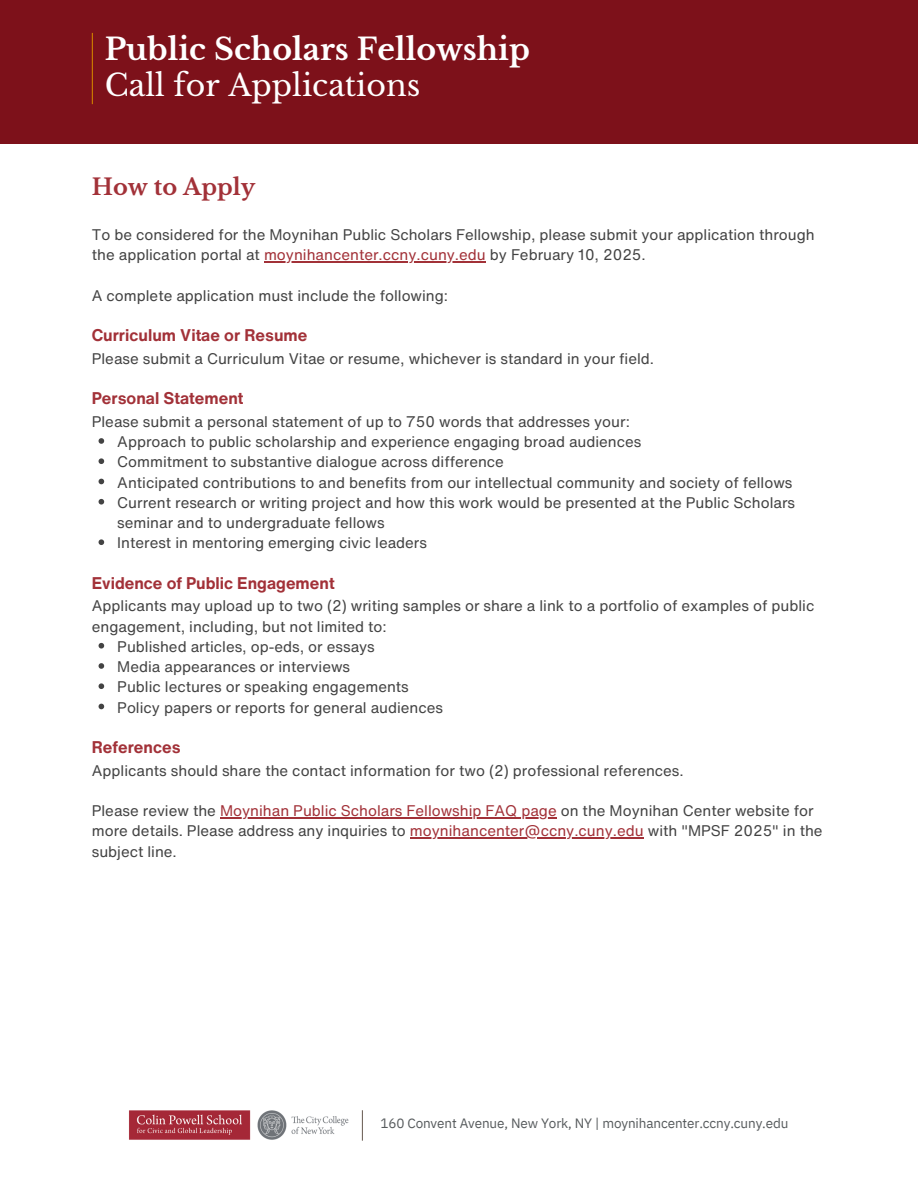
<style>
.page{position:relative;width:918px;height:1188px;background:#fff}
.page>*{position:absolute;margin:0;border:0;box-sizing:border-box;transform-origin:0 0}
.t1{font:700 30px "Libre Baskerville";color:#fff}
.t2{font:30px "Libre Baskerville";color:#fff}
.t3{font:700 22.5px "Libre Baskerville";color:#a23138}
.t4{font:700 16.5px "Helvetica Now Text";color:#a23138}
.t5{font:15px/20.2px "Helvetica Now Text";color:#434343}
.t6{font:13.5px "IBM Plex Sans";letter-spacing:-.01em;color:#565a5c}
.s1{color:#a23138}
</style>
<div class="page">
<hr style="left:264px;top:262px;width:222px;height:1px;background:#a23138">
<svg style="left:99px;top:438px;width:5px;height:6px"></svg>
<svg style="left:99px;top:458px;width:5px;height:6px"></svg>
<svg style="left:99px;top:479px;width:5px;height:5px"></svg>
<svg style="left:99px;top:499px;width:5px;height:6px"></svg>
<svg style="left:99px;top:539px;width:5px;height:6px"></svg>
<svg style="left:99px;top:643px;width:5px;height:6px"></svg>
<svg style="left:99px;top:663px;width:5px;height:6px"></svg>
<svg style="left:99px;top:683px;width:5px;height:6px"></svg>
<svg style="left:99px;top:704px;width:5px;height:5px"></svg>
<hr style="left:220px;top:817px;width:337px;height:1px;background:#a23138">
<hr style="left:410px;top:838px;width:234px;height:1px;background:#a23138">
<img style="left:129px;top:1110px;width:220px;height:30px">
<hr style="left:362px;top:1110px;width:1px;height:31px;background:#766a62">
<div style="left:0;top:0;width:918px;height:143px;background:#7d111a"></div>
<hr style="left:92px;top:33px;width:1px;height:71px;background:#cf7f00">
<p class="t1" style="left:105px;top:31px;width:427px">Public Scholars Fellowship</p>
<p class="t2" style="left:105px;top:67px;width:317px">Call for Applications</p>
<p class="t3" style="left:92px;top:173px;width:165px">How to Apply</p>
<h1 class="t5" style="left:92px;top:224px;width:724px">To be considered for the Moynihan Public Scholars Fellowship, please submit your application through the application portal at <span class="s1">moynihancenter.ccny.cuny.edu</span> by February 10, 2025.</h1>
<h2 class="t5" style="left:92px;top:285px;width:358px">A complete application must include the following:</h2>
<h2 class="t4" style="left:92px;top:323px;width:217px">Curriculum Vitae or Resume</h2>
<h3 class="t5" style="left:92px;top:348px;width:564px">Please submit a Curriculum Vitae or resume, whichever is standard in your field.</h3>
<p class="t4" style="left:92px;top:386px;width:153px">Personal Statement</p>
<p class="t5" style="left:92px;top:411px;width:540px">Please submit a personal statement of up to 750 words that addresses your:</p>
<p class="t5" style="left:117px;top:431px;width:526px">Approach to public scholarship and experience engaging broad audiences</p>
<p class="t5" style="left:117px;top:452px;width:388px">Commitment to substantive dialogue across difference</p>
<p class="t5" style="left:117px;top:472px;width:677px">Anticipated contributions to and benefits from our intellectual community and society of fellows</p>
<p class="t5" style="left:117px;top:492px;width:679px">Current research or writing project and how this work would be presented at the Public Scholars seminar and to undergraduate fellows</p>
<p class="t5" style="left:117px;top:533px;width:311px">Interest in mentoring emerging civic leaders</p>
<p class="t4" style="left:92px;top:571px;width:244px">Evidence of Public Engagement</p>
<p class="t5" style="left:92px;top:596px;width:724px">Applicants may upload up to two (2) writing samples or share a link to a portfolio of examples of public engagement, including, but not limited to:</p>
<p class="t5" style="left:117px;top:636px;width:259px">Published articles, op-eds, or essays</p>
<p class="t5" style="left:117px;top:656px;width:234px">Media appearances or interviews</p>
<p class="t5" style="left:117px;top:677px;width:293px">Public lectures or speaking engagements</p>
<p class="t5" style="left:117px;top:697px;width:327px">Policy papers or reports for general audiences</p>
<p class="t4" style="left:92px;top:735px;width:90px">References</p>
<p class="t5" style="left:92px;top:760px;width:593px">Applicants should share the contact information for two (2) professional references.</p>
<p class="t5" style="left:92px;top:800px;width:723px">Please review the <span class="s1">Moynihan Public Scholars Fellowship FAQ page</span> on the Moynihan Center website for</p>
<p class="t5" style="left:92px;top:821px;width:732px">more details. Please address any inquiries to <span class="s1">moynihancenter@ccny.cuny.edu</span> with "MPSF 2025" in the</p>
<p class="t5" style="left:92px;top:841px;width:87px">subject line.</p>
<p class="t6" style="left:380px;top:1114px;width:410px">160 Convent Avenue, New York, NY | moynihancenter.ccny.cuny.edu</p>
</div>
